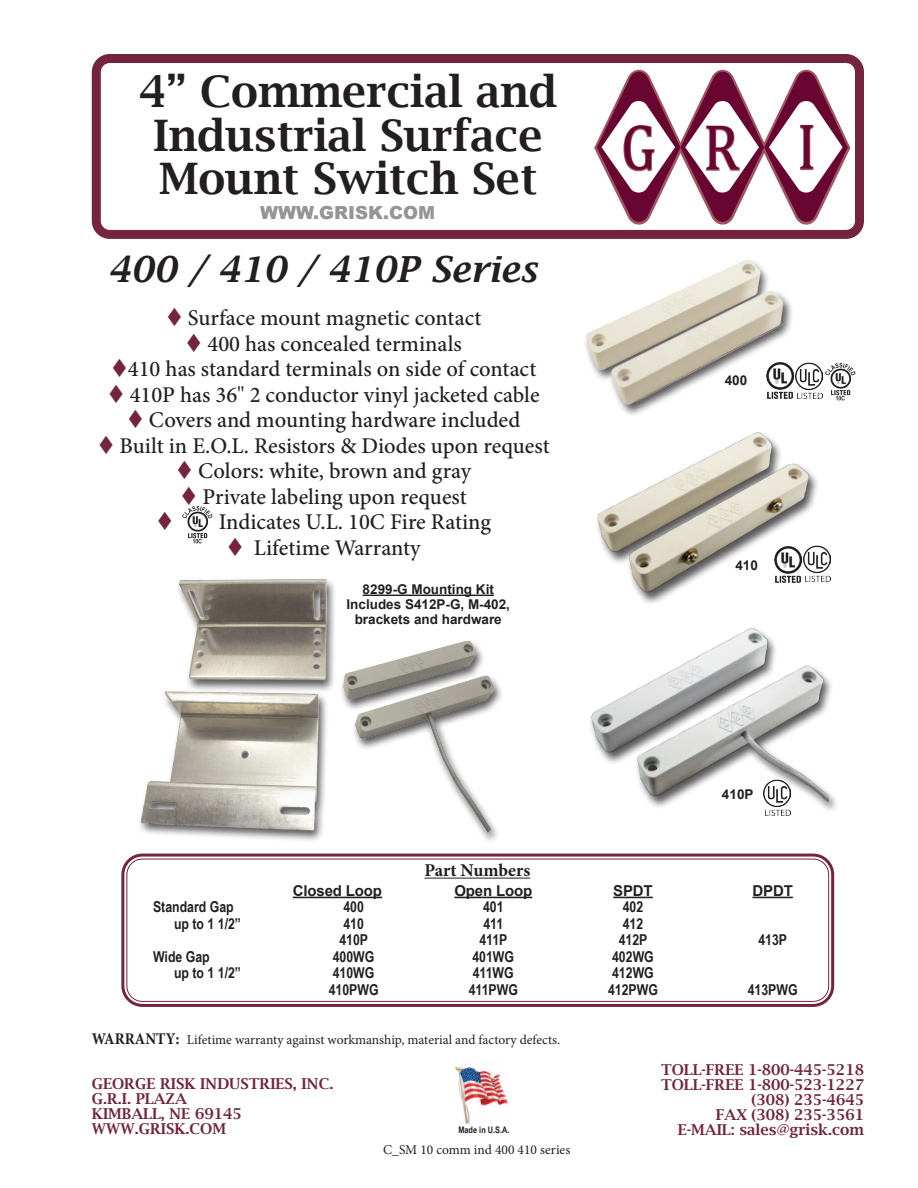
<style>
.page{position:relative;width:918px;height:1188px;background:#fff}
.page>*{position:absolute;margin:0;border:0;box-sizing:border-box;transform-origin:0 0}
.t1{font:600 43.5px/43.5px "Lucida Bright";color:#231f20}
.t2{font:italic 600 36px "Lucida Bright";color:#231f20}
.t3{font:500 22.5px "Minion Pro";color:#231f20}
.t4{font:900 18px "Arial";color:#939598}
.t5{font:700 18px "Minion Pro";letter-spacing:-.005em;color:#231f20}
.t6{font:600 15px "Lucida Bright";color:#74253d}
.t7{font:700 15px "Arial Narrow";color:#231f20}
.t8{font:700 15px "Arial";letter-spacing:-.01em;color:#231f20}
.t9{font:13.5px "Minion Pro";color:#231f20}
.t10{font:700 13.5px/15px "Arial";color:#231f20;text-align:center}
.t11{font:700 9px "Arial Narrow";color:#231f20}
.s1{color:#74253d}
.s2{font-weight:700;font-stretch:condensed;font-size:16.5px}
.s3{font-weight:700;font-size:16.5px}
</style>
<div class="page">
<img style="left:591px;top:628px;width:246px;height:183px">
<svg style="left:594px;top:69px;width:257px;height:156px"></svg>
<div style="left:92px;top:54px;width:772px;height:185px;border:9px solid #74253d;border-radius:14px"></div>
<img style="left:455px;top:1066px;width:54px;height:58px">
<div style="left:121px;top:854px;width:713px;height:153px;border:3px solid #74253d;border-radius:20px"></div>
<div style="left:126px;top:859px;width:703px;height:143px;border:1px solid #74253d;border-radius:16px"></div>
<hr style="left:293px;top:897px;width:89px;height:1px;background:#231f20">
<hr style="left:454px;top:897px;width:78px;height:1px;background:#231f20">
<hr style="left:613px;top:897px;width:40px;height:1px;background:#231f20">
<hr style="left:752px;top:897px;width:41px;height:1px;background:#231f20">
<hr style="left:424px;top:878px;width:106px;height:1px;background:#231f20">
<img style="left:185px;top:518px;width:25px;height:21px">
<svg style="left:193px;top:539px;width:9px;height:4px"></svg>
<svg style="left:182px;top:506px;width:30px;height:12px"></svg>
<img style="left:828px;top:375px;width:25px;height:21px">
<svg style="left:836px;top:396px;width:9px;height:5px"></svg>
<svg style="left:825px;top:363px;width:30px;height:12px"></svg>
<img style="left:820px;top:546px;width:10px;height:36px">
<img style="left:585px;top:259px;width:183px;height:114px">
<img style="left:597px;top:432px;width:222px;height:171px">
<div style="left:137px;top:578px;width:367px;height:267px;background:#231f20;opacity:.75"></div>
<img style="left:137px;top:578px;width:365px;height:257px">
<img style="left:764px;top:780px;width:27px;height:36px">
<div style="left:608px;top:290px;width:186px;height:128px;background:#231f20;opacity:.75"></div>
<img style="left:604px;top:285px;width:218px;height:123px">
<p class="t1" style="left:139px;top:70px;width:420px">4” Commercial and</p>
<p class="t1" style="left:153px;top:113px;width:391px">Industrial Surface<br>Mount Switch Set</p>
<p class="t4" style="left:260px;top:199px;width:177px">WWW.GRISK.COM</p>
<p class="t2" style="left:108px;top:248px;width:431px">400 / 410 / 410P Series</p>
<p class="t3" style="left:166px;top:303px;width:317px"><span class="s1">▼</span> Surface mount magnetic contact</p>
<p class="t3" style="left:186px;top:328px;width:278px"><span class="s1">▼</span> 400 has concealed terminals</p>
<p class="t3" style="left:111px;top:354px;width:427px"><span class="s1">▼</span>410 has standard terminals on side of contact</p>
<p class="t3" style="left:108px;top:379px;width:433px"><span class="s1">▼</span> 410P has 36" 2 conductor vinyl jacketed cable</p>
<p class="t3" style="left:127px;top:405px;width:395px"><span class="s1">▼</span> Covers and mounting hardware included</p>
<p class="t3" style="left:98px;top:430px;width:454px"><span class="s1">▼</span> Built in E.O.L. Resistors &amp; Diodes upon request</p>
<p class="t3" style="left:176px;top:456px;width:296px"><span class="s1">▼</span> Colors: white, brown and gray</p>
<p class="t3" style="left:181px;top:481px;width:288px"><span class="s1">▼</span> Private labeling upon request</p>
<p class="t3" style="left:156px;top:507px;width:336px"><span class="s1">▼</span> Indicates U.L. 10C Fire Rating</p>
<p class="t3" style="left:227px;top:532px;width:195px"><span class="s1">▼</span> Lifetime Warranty</p>
<p class="t10" style="left:363px;top:582px;width:133px">8299-G Mounting Kit</p>
<p class="t10" style="left:346px;top:597px;width:165px">Includes S412P-G, M-402, brackets and hardware</p>
<p class="t10" style="left:725px;top:373px;width:24px">400</p>
<p class="t10" style="left:735px;top:558px;width:24px">410</p>
<p class="t7" style="left:153px;top:896px;width:82px">Standard Gap</p>
<p class="t7" style="left:174px;top:912px;width:68px">up to 1 1/2”</p>
<p class="t7" style="left:153px;top:945px;width:58px">Wide Gap</p>
<p class="t7" style="left:174px;top:962px;width:68px">up to 1 1/2”</p>
<p class="t8" style="left:293px;top:880px;width:91px">Closed Loop</p>
<p class="t7" style="left:343px;top:896px;width:22px">400</p>
<p class="t7" style="left:343px;top:912px;width:22px">410</p>
<p class="t7" style="left:339px;top:929px;width:30px">410P</p>
<p class="t7" style="left:333px;top:945px;width:43px">400WG</p>
<p class="t7" style="left:333px;top:962px;width:43px">410WG</p>
<p class="t7" style="left:329px;top:978px;width:51px">410PWG</p>
<p class="t5" style="left:424px;top:858px;width:107px">Part Numbers</p>
<p class="t8" style="left:454px;top:880px;width:79px">Open Loop</p>
<p class="t7" style="left:483px;top:896px;width:22px">401</p>
<p class="t7" style="left:483px;top:912px;width:21px">411</p>
<p class="t7" style="left:479px;top:929px;width:30px">411P</p>
<p class="t7" style="left:472px;top:945px;width:43px">401WG</p>
<p class="t7" style="left:473px;top:962px;width:43px">411WG</p>
<p class="t7" style="left:469px;top:978px;width:51px">411PWG</p>
<p class="t9" style="left:92px;top:1031px;width:470px"><span class="s2">WARRANTY</span><span class="s3">:</span> Lifetime warranty against workmanship, material and factory defects.</p>
<p class="t6" style="left:92px;top:1075px;width:243px">GEORGE RISK INDUSTRIES, INC.</p>
<p class="t6" style="left:92px;top:1090px;width:97px">G.R.I. PLAZA</p>
<p class="t6" style="left:92px;top:1105px;width:152px">KIMBALL, NE 69145</p>
<p class="t6" style="left:92px;top:1120px;width:136px">WWW.GRISK.COM</p>
<p class="t11" style="left:458px;top:1123px;width:53px">Made in U.S.A.</p>
<p class="t9" style="left:383px;top:1141px;width:189px">C_SM 10 comm ind 400 410 series</p>
<p class="t8" style="left:613px;top:880px;width:41px">SPDT</p>
<p class="t7" style="left:623px;top:896px;width:22px">402</p>
<p class="t7" style="left:623px;top:912px;width:22px">412</p>
<p class="t7" style="left:619px;top:929px;width:30px">412P</p>
<p class="t7" style="left:612px;top:945px;width:43px">402WG</p>
<p class="t7" style="left:612px;top:962px;width:43px">412WG</p>
<p class="t7" style="left:608px;top:978px;width:51px">412PWG</p>
<p class="t10" style="left:722px;top:787px;width:33px">410P</p>
<p class="t8" style="left:752px;top:880px;width:42px">DPDT</p>
<p class="t7" style="left:758px;top:929px;width:30px">413P</p>
<p class="t7" style="left:748px;top:978px;width:51px">413PWG</p>
<p class="t6" style="left:661px;top:1061px;width:204px">TOLL-FREE 1-800-445-5218</p>
<p class="t6" style="left:661px;top:1076px;width:204px">TOLL-FREE 1-800-523-1227</p>
<p class="t6" style="left:752px;top:1091px;width:114px">(308) 235-4645</p>
<p class="t6" style="left:716px;top:1106px;width:150px">FAX (308) 235-3561</p>
<p class="t6" style="left:678px;top:1121px;width:188px">E-MAIL: sales@grisk.com</p>
</div>
